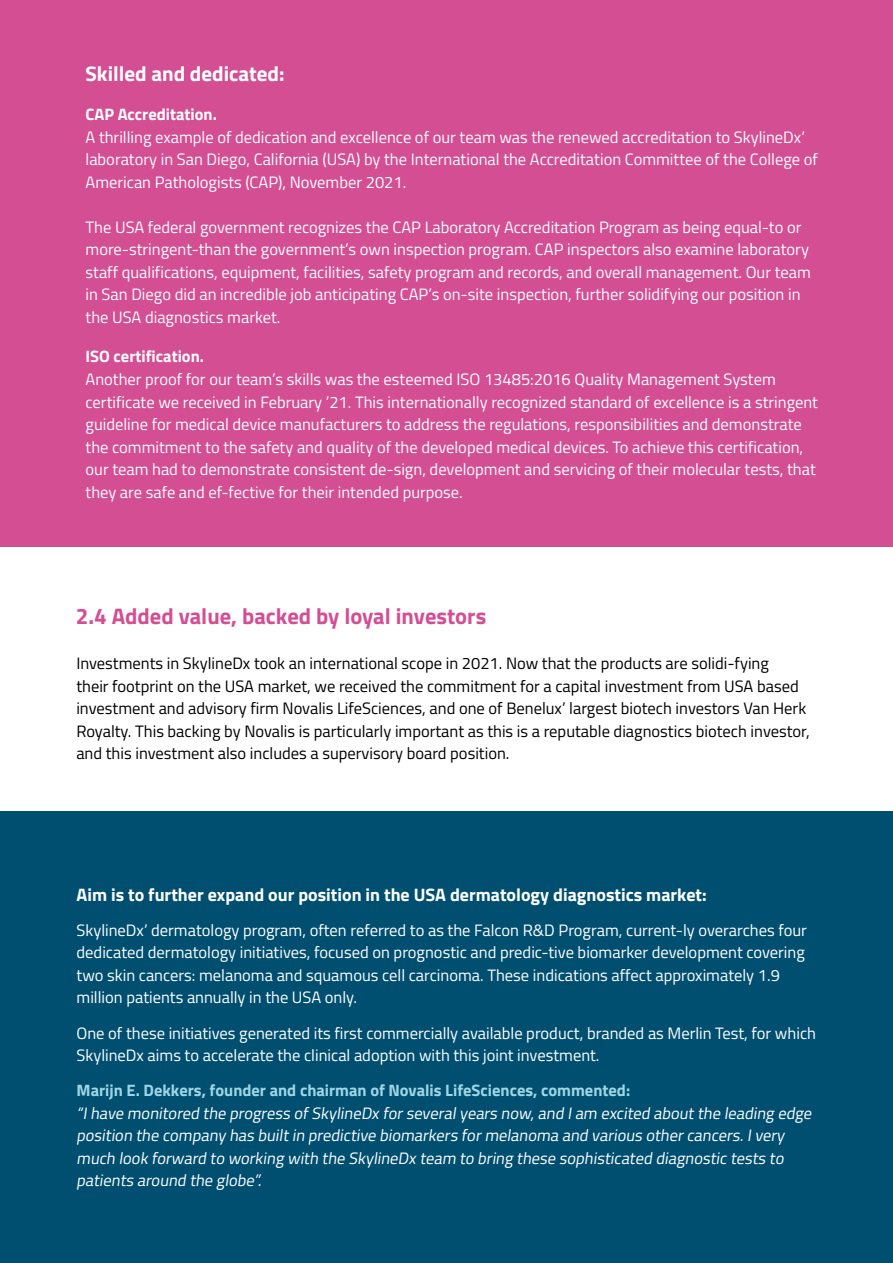
<style>
.page{position:relative;width:893px;height:1263px;background:#fff}
.page>*{position:absolute;margin:0;border:0;box-sizing:border-box;transform-origin:0 0}
.t1{font:700 22.5px "Titillium Web";color:#d44e94}
.t2{font:700 21px "Titillium Web";color:#fff}
.t3{font:700 18px "Titillium Web";color:#fff}
.t4{font:16.5px/22.5px "Titillium Web";color:#fff}
.t5{font:16.5px/22.5px "Titillium Web";color:#000}
.t6{font:700 16.5px "Titillium Web";color:#a0d6e4}
.t7{font:700 16.5px "Titillium Web";color:#fff}
</style>
<div class="page">
<div style="left:0;top:0;width:893px;height:546px;background:#d44e94"></div>
<div style="left:0;top:811px;width:893px;height:452px;background:#004f71"></div>
<p class="t2" style="left:86px;top:58px;width:200px">Skilled and dedicated:</p>
<p class="t7" style="left:86px;top:102px;width:133px">CAP Accreditation.</p>
<p class="t4" style="left:86px;top:125px;width:734px">A thrilling example of dedication and excellence of our team was the renewed accreditation to SkylineDx’ laboratory in San Diego, California (USA) by the International the Accreditation Committee of the College of<br>American Pathologists (CAP), November 2021.</p>
<p class="t4" style="left:86px;top:215px;width:727px">The USA federal government recognizes the CAP Laboratory Accreditation Program as being equal-to or more-stringent-than the government’s own inspection program. CAP inspectors also examine laboratory staff qualifications, equipment, facilities, safety program and records, and overall management. Our team in San Diego did an incredible job anticipating CAP’s on-site inspection, further solidifying our position in the USA diagnostics market.</p>
<p class="t7" style="left:86px;top:344px;width:120px">ISO certification.</p>
<p class="t4" style="left:86px;top:367px;width:734px">Another proof for our team’s skills was the esteemed ISO 13485:2016 Quality Management System certificate we received in February ’21. This internationally recognized standard of excellence is a stringent guideline for medical device manufacturers to address the regulations, responsibilities and demonstrate the commitment to the safety and quality of the developed medical devices. To achieve this certification, our team had to demonstrate consistent de-sign, development and servicing of their molecular tests, that they are safe and ef-fective for their intended purpose.</p>
<h1 class="t1" style="left:76px;top:599px;width:412px">2.4 Added value, backed by loyal investors</h1>
<p class="t5" style="left:76px;top:651px;width:735px">Investments in SkylineDx took an international scope in 2021. Now that the products are solidi-fying<br>their footprint on the USA market, we received the commitment for a capital investment from USA based investment and advisory firm Novalis LifeSciences, and one of Benelux’ largest biotech investors Van Herk Royalty. This backing by Novalis is particularly important as this is a reputable diagnostics biotech investor, and this investment also includes a supervisory board position.</p>
<p class="t3" style="left:77px;top:880px;width:632px">Aim is to further expand our position in the USA dermatology diagnostics market:</p>
<p class="t4" style="left:77px;top:918px;width:732px">SkylineDx’ dermatology program, often referred to as the Falcon R&amp;D Program, current-ly overarches four dedicated dermatology initiatives, focused on prognostic and predic-tive biomarker development covering two skin cancers: melanoma and squamous cell carcinoma. These indications affect approximately 1.9 million patients annually in the USA only.</p>
<p class="t4" style="left:77px;top:1021px;width:741px">One of these initiatives generated its first commercially available product, branded as Merlin Test, for which<br>SkylineDx aims to accelerate the clinical adoption with this joint investment.</p>
<p class="t6" style="left:77px;top:1078px;width:555px">Marijn E. Dekkers, founder and chairman of Novalis LifeSciences, commented:</p>
<p class="t4" style="left:77px;top:1101px;width:740px">“Ihave monitored the progress ofSkylineDx forseveralyears now,and Iam excited aboutthe leading edge position the company has builtin predictive biomarkers formelanoma and various othercancers.Ivery much look forward to working with the SkylineDx team to bring these sophisticated diagnostic tests to patients around the globe”.</p>
</div>
